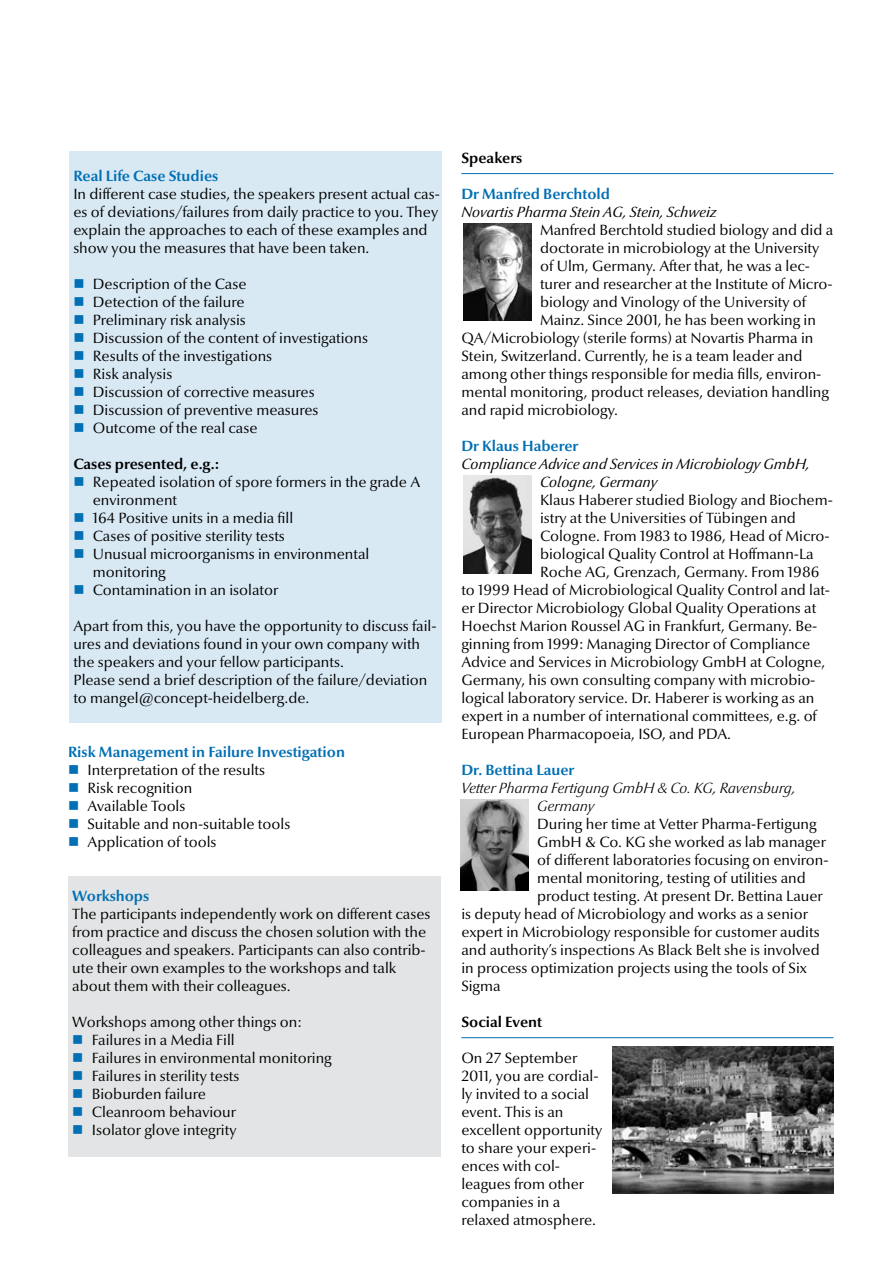
<style>
.page{position:relative;width:893px;height:1263px;background:#fff}
.page>*{position:absolute;margin:0;border:0;box-sizing:border-box;transform-origin:0 0}
.t1{font:15px/18px "Optima Nova LT";color:#000}
.t2{font:700 15px "Optima Nova LT";color:#006fb4}
.t3{font:italic 15px/18px "Optima Nova LT";color:#000}
.t4{font:italic 300 15px/18px "Optima Nova LT";color:#000}
.t5{font:700 15px "Optima Nova LT";color:#000}
</style>
<div class="page">
<hr style="left:461px;top:173px;width:372px;height:1px;background:#006fb4">
<hr style="left:461px;top:1037px;width:372px;height:1px;background:#006fb4">
<div style="left:69px;top:151px;width:372px;height:572px;background:#d9e9f4"></div>
<img style="left:463px;top:223px;width:68px;height:98px">
<img style="left:463px;top:476px;width:68px;height:97px">
<img style="left:612px;top:1046px;width:222px;height:148px">
<div style="left:68px;top:876px;width:372px;height:281px;background:#e3e4e5"></div>
<img style="left:461px;top:799px;width:68px;height:92px">
<p class="t2" style="left:73px;top:167px;width:146px">Real Life Case Studies</p>
<p class="t1" style="left:73px;top:185px;width:368px">In different case studies, the speakers present actual cas&shy;es of deviations/failures from daily practice to you. They explain the approaches to each of these examples and show you the measures that have been taken.</p>
<p class="t1" style="left:93px;top:275px;width:277px">Description of the Case<br>Detection of the failure<br>Preliminary risk analysis<br>Discussion of the content of investigations<br>Results of the investigations<br>Risk analysis<br>Discussion of corrective measures<br>Discussion of preventive measures<br>Outcome of the real case</p>
<p class="t5" style="left:73px;top:455px;width:147px">Cases presented, e.g.:</p>
<p class="t1" style="left:93px;top:473px;width:329px">Repeated isolation of spore formers in the grade A environment<br>164 Positive units in a media fill<br>Cases of positive sterility tests<br>Unusual microorganisms in environmental monitoring<br>Contamination in an isolator</p>
<p class="t1" style="left:73px;top:617px;width:365px">Apart from this, you have the opportunity to discuss fail&shy;ures and deviations found in your own company with the speakers and your fellow participants.<br>Please send a brief description of the failure/deviation to mangel@concept-heidelberg.de.</p>
<p class="t2" style="left:68px;top:743px;width:278px">Risk Management in Failure Investigation</p>
<p class="t1" style="left:88px;top:761px;width:204px">Interpretation of the results<br>Risk recognition<br>Available Tools<br>Suitable and non-suitable tools<br>Application of tools</p>
<p class="t2" style="left:72px;top:887px;width:79px">Workshops</p>
<p class="t1" style="left:72px;top:905px;width:360px">The participants independently work on different cases from practice and discuss the chosen solution with the colleagues and speakers. Participants can also contrib&shy;ute their own examples to the workshops and talk about them with their colleagues.</p>
<p class="t1" style="left:92px;top:1013px;width:242px;text-indent:-20px">Workshops among other things on:<br>Failures in a Media Fill<br>Failures in environmental monitoring<br>Failures in sterility tests<br>Bioburden failure<br>Cleanroom behaviour<br>Isolator glove integrity</p>
<p class="t5" style="left:461px;top:149px;width:62px">Speakers</p>
<p class="t2" style="left:461px;top:185px;width:150px">Dr Manfred Berchtold</p>
<p class="t3" style="left:461px;top:203px;width:257px">Novartis Pharma Stein AG, Stein, Schweiz</p>
<p class="t1" style="left:540px;top:221px;width:295px">Manfred Berchtold studied biology and did a</p>
<p class="t1" style="left:540px;top:239px;width:281px">doctorate in microbiology at the University</p>
<p class="t1" style="left:540px;top:257px;width:271px">of Ulm, Germany. After that, he was a lec-</p>
<p class="t1" style="left:540px;top:275px;width:294px">turer and researcher at the Institute of Micro-</p>
<p class="t1" style="left:540px;top:293px;width:267px">biology and Vinology of the University of</p>
<p class="t1" style="left:540px;top:311px;width:277px">Mainz. Since 2001, he has been working in</p>
<p class="t1" style="left:461px;top:329px;width:353px">QA/Microbiology (sterile forms) at Novartis Pharma in</p>
<p class="t1" style="left:461px;top:347px;width:343px">Stein, Switzerland. Currently, he is a team leader and</p>
<p class="t1" style="left:461px;top:365px;width:362px">among other things responsible for media fills, environ-</p>
<p class="t1" style="left:461px;top:383px;width:369px">mental monitoring, product releases, deviation handling</p>
<p class="t1" style="left:461px;top:401px;width:158px">and rapid microbiology.</p>
<p class="t2" style="left:461px;top:437px;width:118px">Dr Klaus Haberer</p>
<p class="t3" style="left:540px;top:455px;width:271px;text-indent:-79px">Compliance Advice and Services in Microbiology GmbH,<br>Cologne, Germany</p>
<p class="t1" style="left:540px;top:491px;width:294px">Klaus Haberer studied Biology and Biochem-</p>
<p class="t1" style="left:540px;top:509px;width:257px">istry at the Universities of Tübingen and</p>
<p class="t1" style="left:540px;top:527px;width:291px">Cologne. From 1983 to 1986, Head of Micro-</p>
<p class="t1" style="left:540px;top:545px;width:275px">biological Quality Control at Hoffmann-La</p>
<p class="t1" style="left:540px;top:563px;width:281px">Roche AG, Grenzach, Germany. From 1986</p>
<p class="t1" style="left:461px;top:581px;width:370px">to 1999 Head of Microbiological Quality Control and lat-</p>
<p class="t1" style="left:461px;top:599px;width:356px">er Director Microbiology Global Quality Operations at</p>
<p class="t1" style="left:461px;top:617px;width:358px">Hoechst Marion Roussel AG in Frankfurt, Germany. Be-</p>
<p class="t1" style="left:461px;top:635px;width:350px">ginning from 1999: Managing Director of Compliance</p>
<p class="t1" style="left:461px;top:653px;width:365px">Advice and Services in Microbiology GmbH at Cologne,</p>
<p class="t1" style="left:461px;top:671px;width:356px">Germany, his own consulting company with microbio-</p>
<p class="t1" style="left:461px;top:689px;width:354px">logical laboratory service. Dr. Haberer is working as an</p>
<p class="t1" style="left:461px;top:707px;width:357px">expert in a number of international committees, e.g. of</p>
<p class="t1" style="left:461px;top:725px;width:271px">European Pharmacopoeia, ISO, and PDA.</p>
<p class="t2" style="left:461px;top:761px;width:114px">Dr. Bettina Lauer</p>
<p class="t4" style="left:537px;top:779px;width:260px;text-indent:-76px">Vetter Pharma Fertigung GmbH &amp; Co. KG, Ravensburg,<br>Germany</p>
<p class="t1" style="left:537px;top:815px;width:281px">During her time at Vetter Pharma-Fertigung</p>
<p class="t1" style="left:537px;top:833px;width:290px">GmbH &amp; Co. KG she worked as lab manager</p>
<p class="t1" style="left:537px;top:851px;width:293px">of different laboratories focusing on environ-</p>
<p class="t1" style="left:537px;top:869px;width:270px">mental monitoring, testing of utilities and</p>
<p class="t1" style="left:537px;top:887px;width:287px">product testing. At present Dr. Bettina Lauer</p>
<p class="t1" style="left:461px;top:905px;width:348px">is deputy head of Microbiology and works as a senior</p>
<p class="t1" style="left:461px;top:923px;width:360px">expert in Microbiology responsible for customer audits</p>
<p class="t1" style="left:461px;top:941px;width:360px">and authority’s inspections As Black Belt she is involved</p>
<p class="t1" style="left:461px;top:959px;width:347px">in process optimization projects using the tools of Six</p>
<p class="t1" style="left:461px;top:977px;width:41px">Sigma</p>
<p class="t5" style="left:461px;top:1013px;width:82px">Social Event</p>
<p class="t1" style="left:461px;top:1049px;width:142px">On 27 September<br>2011, you are cordial&shy;ly invited to a social event. This is an excellent opportunity to share your experi&shy;ences with col&shy;leagues from other companies in a relaxed atmosphere.</p>
</div>
